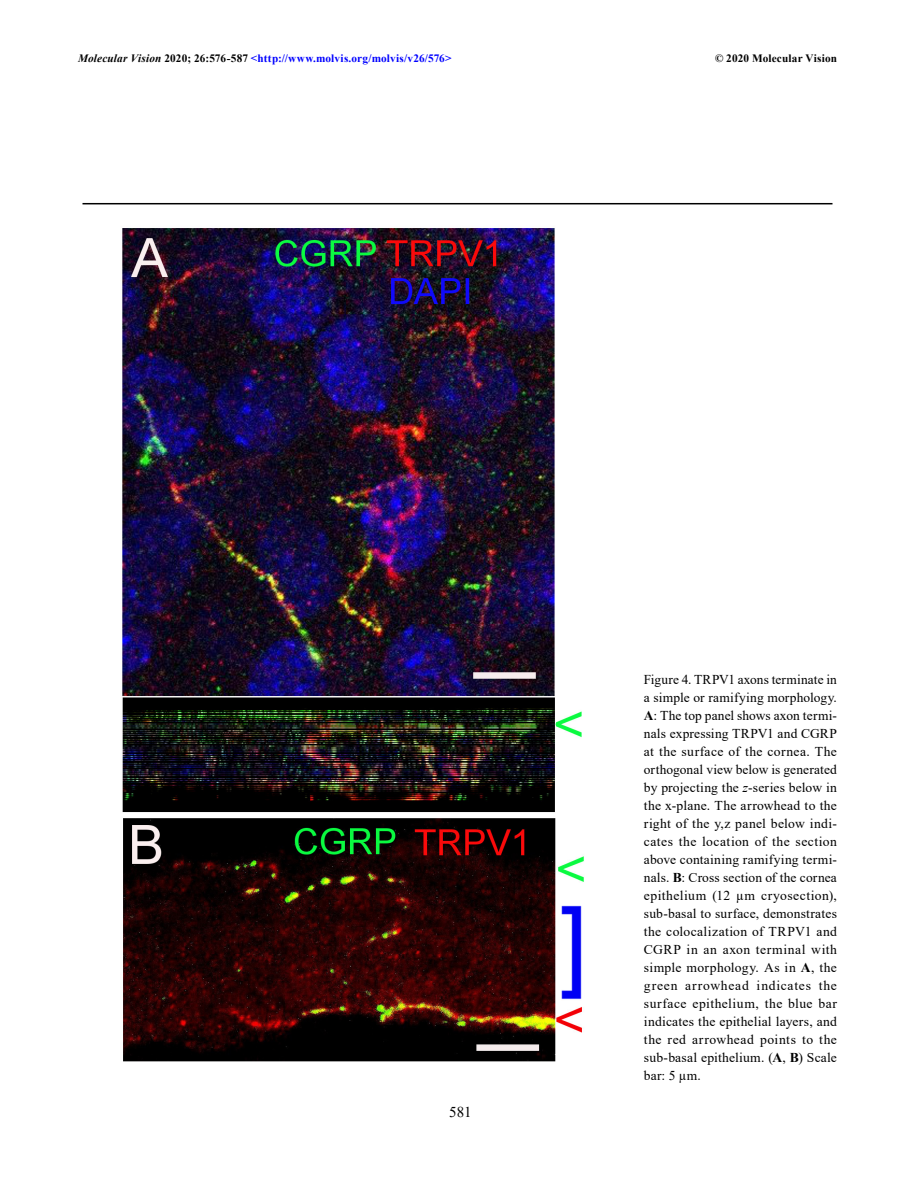
<style>
.page{position:relative;width:918px;height:1188px;background:#fff}
.page>*{position:absolute;margin:0;border:0;box-sizing:border-box;transform-origin:0 0}
.Folio{font:15px "Times New Roman";color:#000}
.Fig_Caption{font:13.5px/18px "Times New Roman";letter-spacing:.025em;color:#000;text-align:justify}
.Header_Align_Left{font:700 11.25px "Times New Roman";letter-spacing:.015em;color:#00f}
.Header_Align_Right{font:700 11.25px "Times New Roman";letter-spacing:.015em;color:#000}
.s1{font-style:italic;color:#000}
.s2{color:#000}
.s3{font-weight:700}
.s4{font-style:italic}
</style>
<div class="page">
<img style="left:122px;top:228px;width:462px;height:834px">
<hr style="left:82px;top:203px;width:750px;height:1px;background:#000">
<p class="Header_Align_Left" style="left:78px;top:50px;width:375px"><span class="s1">Molecular Vision</span> <span class="s2">2020; 26:576-587</span> &lt;http://www.molvis.org/molvis/v26/576&gt;</p>
<p class="Header_Align_Right" style="left:715px;top:50px;width:123px">© 2020 Molecular Vision</p>
<p class="Folio" style="left:449px;top:1102px;width:24px">581</p>
<p class="Fig_Caption" style="left:644px;top:670px;width:195px">Figure 4. TRPV1 axons terminate in a simple or ramifying morphology.<br><span class="s3">A</span>: The top panel shows axon termi&shy;nals expressing TRPV1 and CGRP at the surface of the cornea. The orthogonal view below is generated by projecting the <span class="s4">z</span>-series below in the x-plane. The arrowhead to the right of the y,z panel below indi&shy;cates the location of the section above containing ramifying termi&shy;nals. <span class="s3">B</span>: Cross section of the cornea epithelium (12 µm cryosection), sub-basal to surface, demonstrates the colocalization of TRPV1 and CGRP in an axon terminal with simple morphology. As in <span class="s3">A</span>, the green arrowhead indicates the surface epithelium, the blue bar indicates the epithelial layers, and the red arrowhead points to the sub-basal epithelium. (<span class="s3">A</span>, <span class="s3">B</span>) Scale bar: 5 µm.</p>
</div>
